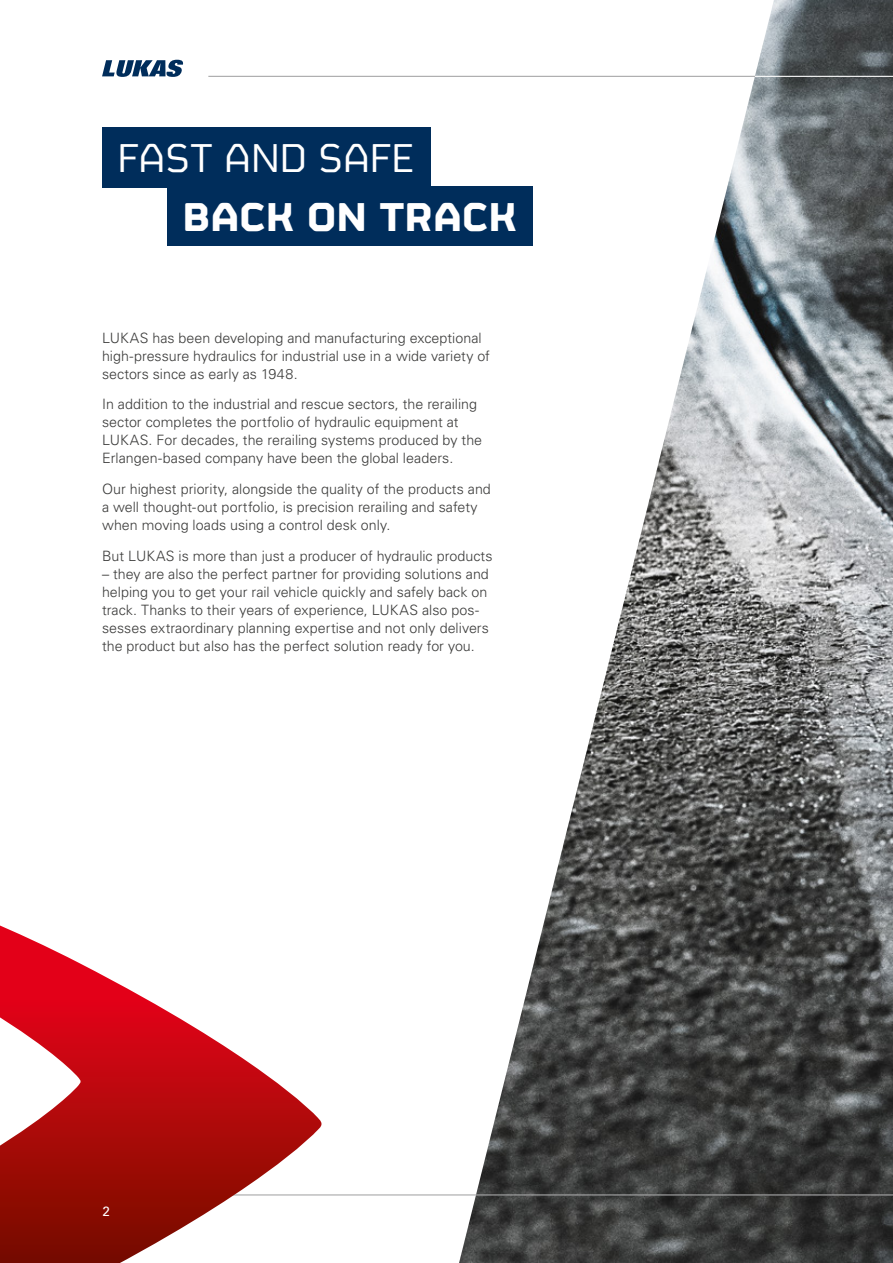
<style>
.page{position:relative;width:893px;height:1263px;background:#fff}
.page>*{position:absolute;margin:0;border:0;box-sizing:border-box;transform-origin:0 0}
.t1{font:45px "FS Sinclair Web";color:#fff}
.t2{font:700 45px "FS Sinclair Web";color:#fff}
.t3{font:300 14.25px/18px "Univers";color:#3b3b3a}
.t4{font:13.5px "Univers";color:#fff}
</style>
<div class="page">
<img style="left:459px;top:0;width:434px;height:1263px">
<svg style="left:102px;top:60px;width:81px;height:17px"></svg>
<hr style="left:175px;top:1194px;width:718px;height:1px;background:#a7a7a8">
<svg style="left:0;top:925px;width:321px;height:338px"></svg>
<hr style="left:208px;top:76px;width:547px;height:1px;background:#a7a7a8">
<div style="left:102px;top:128px;width:328px;height:60px;background:#002d5b"></div>
<div style="left:167px;top:187px;width:366px;height:59px;background:#002d5b"></div>
<hr style="left:755px;top:76px;width:138px;height:1px;background:#fff">
<h1 class="t1" style="left:118px;top:124px;width:299px">FAST AND SAFE</h1>
<h1 class="t2" style="left:182px;top:177px;width:337px">BACK ON TRACK</h1>
<p class="t3" style="left:102px;top:329px;width:389px">LUKAS has been developing and manufacturing exceptional high-pressure hydraulics for industrial use in a wide variety of sectors since as early as 1948.</p>
<p class="t3" style="left:102px;top:395px;width:382px">In addition to the industrial and rescue sectors, the rerailing sector completes the portfolio of hydraulic equipment at LUKAS. For decades, the rerailing systems produced by the Erlangen-based company have been the global leaders.</p>
<p class="t3" style="left:102px;top:480px;width:390px">Our highest priority, alongside the quality of the products and a well thought-out portfolio, is precision rerailing and safety when moving loads using a control desk only.</p>
<p class="t3" style="left:102px;top:547px;width:392px">But LUKAS is more than just a producer of hydraulic products</p>
<p class="t3" style="left:102px;top:565px;width:388px">– they are also the perfect partner for providing solutions and helping you to get your rail vehicle quickly and safely back on track. Thanks to their years of experience, LUKAS also pos&shy;sesses extraordinary planning expertise and not only delivers the product but also has the perfect solution ready for you.</p>
<p class="t4" style="left:103px;top:1204px;width:9px">2</p>
</div>
